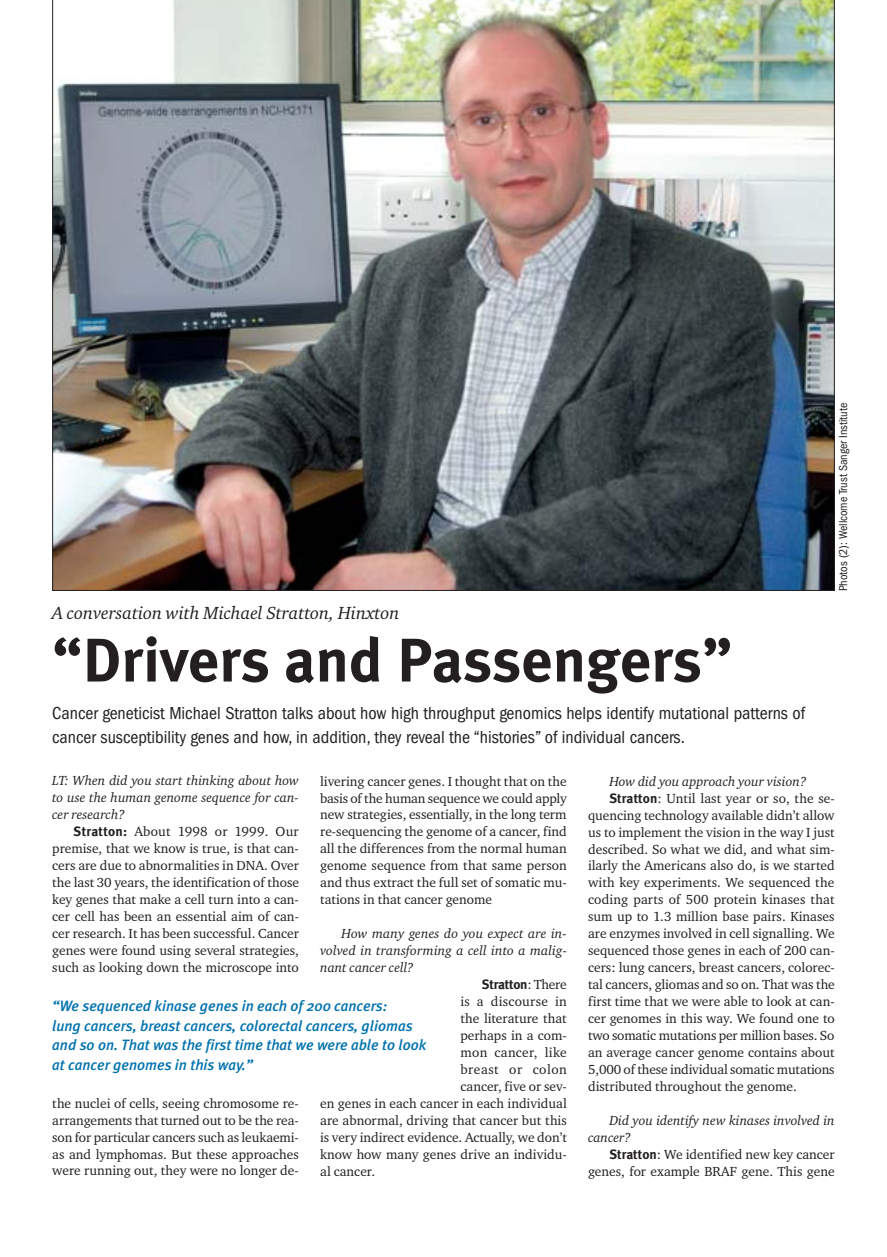
<style>
.page{position:relative;width:887px;height:1257px;background:#fff}
.page>*{position:absolute;margin:0;border:0;box-sizing:border-box;transform-origin:0 0}
.t1{font:700 61.5px "Meta Plus";color:#231f20}
.t2{font:condensed 18px/24px "Franklin Gothic";color:#231f20}
.t3{font:italic 18px "Charter ITC";color:#231f20}
.t4{font:italic 500 15px/19.5px "Meta Plus";color:#0072ae}
.t5{font:13.5px/17px "Charter ITC";color:#231f20;text-align:justify}
.t6{font:italic 13.5px/17px "Charter ITC";color:#231f20;text-align:justify}
.t7{font:13.5px "Charter ITC";letter-spacing:.02em;color:#231f20}
.t8{font:700 13.5px "Meta Plus";letter-spacing:-.015em;color:#231f20}
.t9{font:13.5px "Charter ITC";letter-spacing:.035em;color:#231f20}
.t10{font:condensed 12px "Franklin Gothic";color:#231f20}
.s1{font-family:"Meta Plus";font-weight:700}
.s2{font-family:"Charter ITC";font-weight:400}
</style>
<div class="page">
<img style="left:52px;top:0;width:783px;height:591px">
<h2 class="t3" style="left:52px;top:605px;width:349px">A conversation with Michael Stratton, Hinxton</h2>
<h1 class="t1" style="left:52px;top:636px;width:681px">“Drivers and Passengers”</h1>
<h2 class="t2" style="left:52px;top:702px;width:754px">Cancer geneticist Michael Stratton talks about how high throughput genomics helps identify mutational patterns of cancer susceptibility genes and how, in addition, they reveal the “histories” of individual cancers.</h2>
<p class="t10" style="left:839px;top:591px;width:190px;rotate:-90deg">Photos (2): Wellcome Trust Sanger Institute</p>
<p class="t6" style="left:52px;top:773px;width:248px">LT: When did you start thinking about how to use the human genome sequence for can&shy;cer research?</p>
<p class="t5" style="left:52px;top:824px;width:248px;text-indent:21px"><span class="s1">Stratton:</span> About 1998 or 1999. Our premise, that we know is true, is that can&shy;cers are due to abnormalities in DNA. Over the last 30 years, the identification of those key genes that make a cell turn into a can&shy;cer cell has been an essential aim of can&shy;cer research. It has been successful. Cancer genes were found using several strategies, such as looking down the microscope into</p>
<p class="t5" style="left:320px;top:773px;width:248px">livering cancer genes. I thought that on the basis of the human sequence we could apply new strategies, essentially, in the long term re-sequencing the genome of a cancer, find all the differences from the normal human genome sequence from that same person and thus extract the full set of somatic mu&shy;tations in that cancer genome</p>
<p class="t6" style="left:320px;top:926px;width:248px;text-indent:21px">How many genes do you expect are in&shy;volved in transforming a cell into a malig&shy;nant cancer cell?</p>
<p class="t8" style="left:482px;top:979px;width:87px">Stratton<span class="s2">: There</span></p>
<p class="t7" style="left:460px;top:996px;width:108px">is a discourse in</p>
<p class="t5" style="left:460px;top:1011px;width:108px">the literature that</p>
<p class="t5" style="left:460px;top:1028px;width:108px">perhaps in a com-</p>
<p class="t7" style="left:460px;top:1047px;width:108px">mon cancer, like</p>
<p class="t9" style="left:460px;top:1064px;width:108px">breast or colon</p>
<p class="t5" style="left:460px;top:1079px;width:108px">cancer, five or sev-</p>
<p class="t5" style="left:320px;top:1096px;width:248px">en genes in each cancer in each individual</p>
<p class="t5" style="left:320px;top:1113px;width:248px">are abnormal, driving that cancer but this</p>
<p class="t5" style="left:320px;top:1130px;width:248px">is very indirect evidence. Actually, we don’t</p>
<p class="t5" style="left:320px;top:1146px;width:248px">know how many genes drive an individu-</p>
<p class="t5" style="left:320px;top:1163px;width:56px">al cancer.</p>
<p class="t4" style="left:52px;top:997px;width:376px">“We sequenced kinase genes in each of 200 cancers:<br>lung cancers, breast cancers, colorectal cancers, gliomas and so on. That was the first time that we were able to look at cancer genomes in this way.”</p>
<p class="t5" style="left:52px;top:1096px;width:248px">the nuclei of cells, seeing chromosome re&shy;arrangements that turned out to be the rea&shy;son for particular cancers such as leukaemi&shy;as and lymphomas. But these approaches were running out, they were no longer de-</p>
<p class="t6" style="left:609px;top:774px;width:199px">How did you approach your vision?</p>
<p class="t5" style="left:609px;top:791px;width:227px"><span class="s1">Stratton</span>: Until last year or so, the se-</p>
<p class="t5" style="left:588px;top:808px;width:248px">quencing technology available didn’t allow</p>
<p class="t5" style="left:588px;top:824px;width:248px">us to implement the vision in the way I just</p>
<p class="t5" style="left:588px;top:841px;width:248px">described. So what we did, and what sim-</p>
<p class="t5" style="left:588px;top:858px;width:248px">ilarly the Americans also do, is we started</p>
<p class="t5" style="left:588px;top:875px;width:248px">with key experiments. We sequenced the</p>
<p class="t5" style="left:588px;top:892px;width:248px">coding parts of 500 protein kinases that</p>
<p class="t5" style="left:588px;top:909px;width:248px">sum up to 1.3 million base pairs. Kinases</p>
<p class="t5" style="left:588px;top:926px;width:248px">are enzymes involved in cell signalling. We</p>
<p class="t5" style="left:588px;top:943px;width:248px">sequenced those genes in each of 200 can-</p>
<p class="t5" style="left:588px;top:960px;width:248px">cers: lung cancers, breast cancers, colorec-</p>
<p class="t5" style="left:588px;top:977px;width:248px">tal cancers, gliomas and so on. That was the</p>
<p class="t5" style="left:588px;top:994px;width:248px">first time that we were able to look at can-</p>
<p class="t5" style="left:588px;top:1011px;width:248px">cer genomes in this way. We found one to</p>
<p class="t5" style="left:588px;top:1028px;width:248px">two somatic mutations per million bases. So</p>
<p class="t5" style="left:588px;top:1045px;width:248px">an average cancer genome contains about</p>
<p class="t5" style="left:588px;top:1062px;width:248px">5,000 of these individual somatic mutations</p>
<p class="t5" style="left:588px;top:1079px;width:210px">distributed throughout the genome.</p>
<p class="t6" style="left:588px;top:1113px;width:248px;text-indent:21px">Did you identify new kinases involved in cancer?</p>
<p class="t5" style="left:588px;top:1147px;width:248px;text-align:right"><span class="s1">Stratton</span>: We identified new key cancer genes, for example BRAF gene. This gene</p>
</div>
